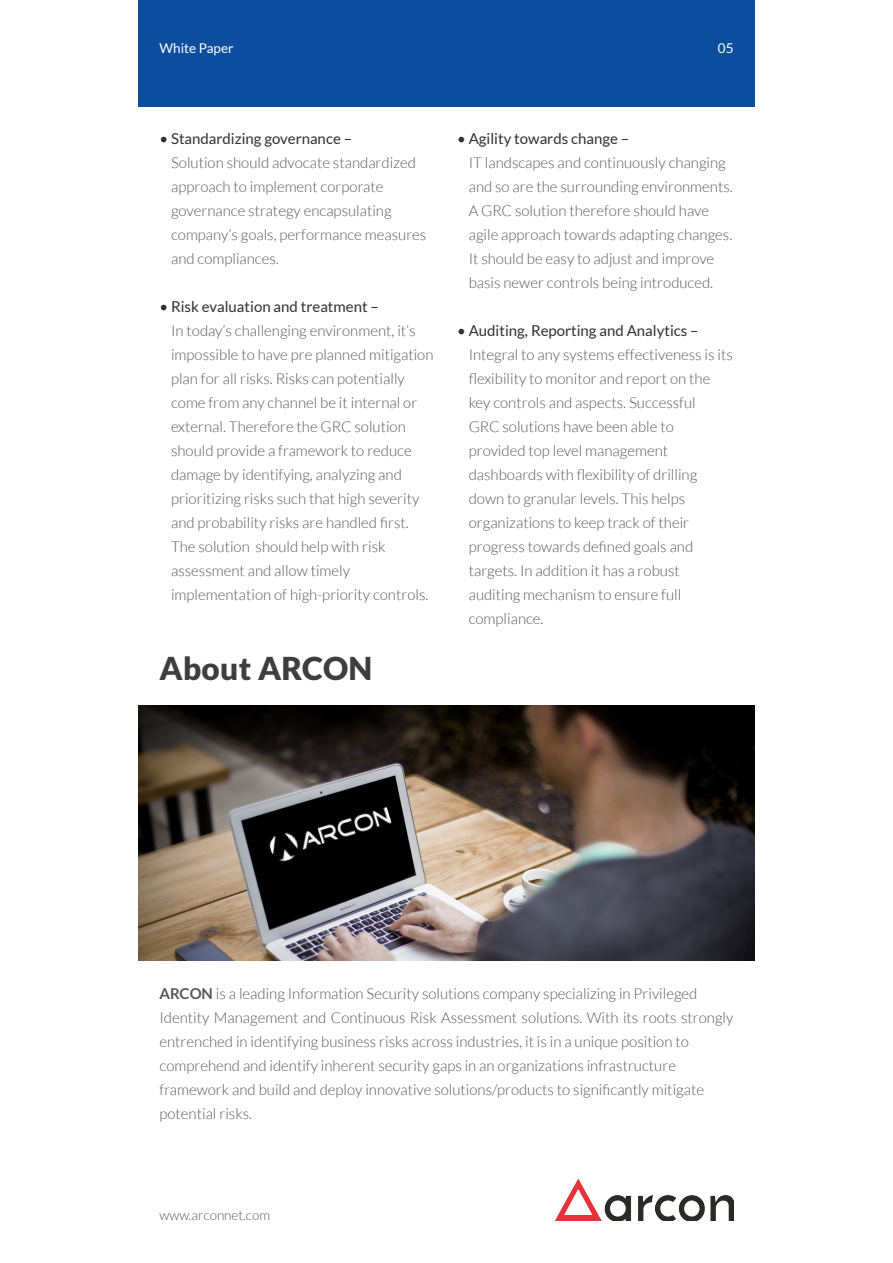
<style>
.page{position:relative;width:893px;height:1263px;background:#fff}
.page>*{position:absolute;margin:0;border:0;box-sizing:border-box;transform-origin:0 0}
.t1{font:900 31.5px "Lato";letter-spacing:.01em;color:#3e3e3f}
.t2{font:300 15px/24px "Lato";color:#57585a}
.t3{font:15px "Lato";color:#312f30}
.t4{font:300 13.5px "Lato";color:#57585a}
.t5{font:13.5px "Lato";color:#fff}
.s1{font-weight:700}
</style>
<div class="page">
<div style="left:138px;top:0;width:617px;height:106px;background:#0d4d9d"></div>
<img style="left:139px;top:706px;width:615px;height:255px">
<img style="left:267px;top:802px;width:126px;height:62px">
<img style="left:555px;top:1179px;width:178px;height:41px">
<p class="t5" style="left:159px;top:41px;width:76px">White Paper</p>
<p class="t5" style="left:718px;top:41px;width:17px">05</p>
<p class="t3" style="left:159px;top:130px;width:194px">• Standardizing governance –</p>
<p class="t2" style="left:171px;top:151px;width:246px">Solution should advocate standardized</p>
<p class="t2" style="left:171px;top:175px;width:214px">approach to implement corporate</p>
<p class="t2" style="left:171px;top:199px;width:222px">governance strategy encapsulating</p>
<p class="t2" style="left:171px;top:223px;width:257px">company’s goals, performance measures and compliances.</p>
<p class="t3" style="left:159px;top:298px;width:221px">• Risk evaluation and treatment –</p>
<p class="t2" style="left:171px;top:319px;width:246px">In today’s challenging environment, it’s</p>
<p class="t2" style="left:171px;top:343px;width:264px">impossible to have pre planned mitigation</p>
<p class="t2" style="left:171px;top:367px;width:235px">plan for all risks. Risks can potentially</p>
<p class="t2" style="left:171px;top:391px;width:248px">come from any channel be it internal or</p>
<p class="t2" style="left:171px;top:415px;width:242px">external. Therefore the GRC solution should provide a framework to reduce</p>
<p class="t2" style="left:171px;top:463px;width:232px">damage by identifying, analyzing and</p>
<p class="t2" style="left:171px;top:487px;width:250px">prioritizing risks such that high severity and probability risks are handled first.</p>
<p class="t2" style="left:171px;top:535px;width:216px">The solution should help with risk</p>
<p class="t2" style="left:171px;top:559px;width:180px">assessment and allow timely</p>
<p class="t2" style="left:171px;top:583px;width:259px">implementation of high-priority controls.</p>
<p class="t1" style="left:159px;top:650px;width:214px">About ARCON</p>
<p class="t3" style="left:457px;top:130px;width:174px">• Agility towards change –</p>
<p class="t2" style="left:469px;top:151px;width:266px">IT landscapes and continuously changing and so are the surrounding environments.<br>A GRC solution therefore should have</p>
<p class="t2" style="left:469px;top:223px;width:265px">agile approach towards adapting changes.<br>It should be easy to adjust and improve</p>
<p class="t2" style="left:469px;top:271px;width:246px">basis newer controls being introduced.</p>
<p class="t3" style="left:457px;top:322px;width:243px">• Auditing, Reporting and Analytics –</p>
<p class="t2" style="left:469px;top:343px;width:266px">Integral to any systems effectiveness is its flexibility to monitor and report on the</p>
<p class="t2" style="left:469px;top:391px;width:230px">key controls and aspects. Successful GRC solutions have been able to provided top level management dashboards with flexibility of drilling</p>
<p class="t2" style="left:469px;top:487px;width:218px">down to granular levels. This helps</p>
<p class="t2" style="left:469px;top:511px;width:222px">organizations to keep track of their</p>
<p class="t2" style="left:469px;top:535px;width:226px">progress towards defined goals and</p>
<p class="t2" style="left:469px;top:559px;width:213px">targets. In addition it has a robust</p>
<p class="t2" style="left:469px;top:583px;width:214px">auditing mechanism to ensure full</p>
<p class="t2" style="left:469px;top:607px;width:76px">compliance.</p>
<p class="t2" style="left:159px;top:981px;width:539px"><span class="s1">ARCON</span> is a leading Information Security solutions company specializing in Privileged</p>
<p class="t2" style="left:159px;top:1005px;width:575px">Identity Management and Continuous Risk Assessment solutions. With its roots strongly entrenched in identifying business risks across industries, it is in a unique position to</p>
<p class="t2" style="left:159px;top:1053px;width:518px">comprehend and identify inherent security gaps in an organizations infrastructure</p>
<p class="t2" style="left:159px;top:1077px;width:546px">framework and build and deploy innovative solutions/products to significantly mitigate</p>
<p class="t2" style="left:159px;top:1101px;width:94px">potential risks.</p>
<p class="t4" style="left:159px;top:1208px;width:112px">www.arconnet.com</p>
</div>
